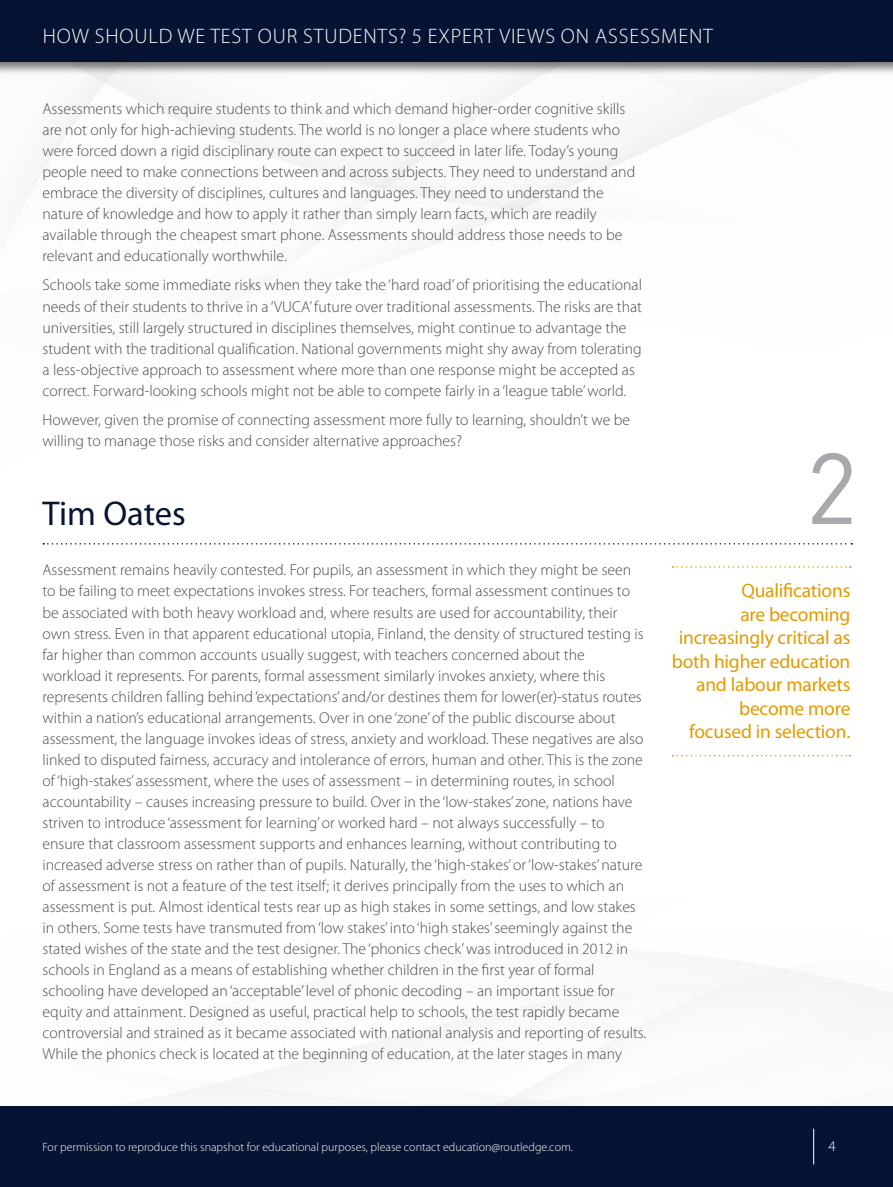
<style>
.page{position:relative;width:893px;height:1187px;background:#fff}
.page>*{position:absolute;margin:0;border:0;box-sizing:border-box;transform-origin:0 0}
.t1{font:105px "Orator Std";color:#a8a9ad}
.t2{font:34.5px "Myriad Pro";color:#071434}
.t3{font:300 21px "Myriad Pro";letter-spacing:.04em;color:#fff}
.t4{font:19.5px/23.4px "Myriad Pro";letter-spacing:-.01em;color:#e29b00;text-align:right}
.t5{font:300 15.75px/21px "Myriad Pro";color:#4b4c4d}
.t6{font:300 15px "Myriad Pro";color:#fff}
.t7{font:300 12px "Myriad Pro";color:#fff}
</style>
<div class="page">
<img style="left:30px;top:76px;width:863px;height:1030px">
<div style="left:0;top:1106px;width:893px;height:80px;background:#071434"></div>
<div style="left:0;top:0;width:893px;height:76px;background:#231f20;opacity:.6"></div>
<div style="left:0;top:0;width:893px;height:62px;background:#071434"></div>
<hr style="left:813px;top:1128px;width:1px;height:36px;background:#fff">
<svg style="left:673px;top:566px;width:178px;height:1px"></svg>
<svg style="left:673px;top:755px;width:178px;height:1px"></svg>
<svg style="left:43px;top:543px;width:809px;height:1px"></svg>
<h3 class="t3" style="left:43px;top:24px;width:672px">HOW SHOULD WE TEST OUR STUDENTS? 5 EXPERT VIEWS ON ASSESSMENT</h3>
<p class="t5" style="left:43px;top:98px;width:594px">Assessments which require students to think and which demand higher-order cognitive skills are not only for high-achieving students. The world is no longer a place where students who were forced down a rigid disciplinary route can expect to succeed in later life. Today’s young people need to make connections between and across subjects. They need to understand and embrace the diversity of disciplines, cultures and languages. They need to understand the nature of knowledge and how to apply it rather than simply learn facts, which are readily available through the cheapest smart phone. Assessments should address those needs to be relevant and educationally worthwhile.</p>
<p class="t5" style="left:43px;top:275px;width:601px">Schools take some immediate risks when they take the ‘hard road’ of prioritising the educational needs of their students to thrive in a ‘VUCA’ future over traditional assessments. The risks are that universities, still largely structured in disciplines themselves, might continue to advantage the student with the traditional qualification. National governments might shy away from tolerating a less-objective approach to assessment where more than one response might be accepted as correct. Forward-looking schools might not be able to compete fairly in a ‘league table’ world.</p>
<p class="t5" style="left:43px;top:409px;width:589px">However, given the promise of connecting assessment more fully to learning, shouldn’t we be willing to manage those risks and consider alternative approaches?</p>
<h2 class="t2" style="left:43px;top:494px;width:145px">Tim Oates</h2>
<p class="t5" style="left:43px;top:560px;width:605px">Assessment remains heavily contested. For pupils, an assessment in which they might be seen to be failing to meet expectations invokes stress. For teachers, formal assessment continues to be associated with both heavy workload and, where results are used for accountability, their own stress. Even in that apparent educational utopia, Finland, the density of structured testing is far higher than common accounts usually suggest, with teachers concerned about the workload it represents. For parents, formal assessment similarly invokes anxiety, where this represents children falling behind ‘expectations’ and/or destines them for lower(er)-status routes within a nation’s educational arrangements. Over in one ‘zone’ of the public discourse about assessment, the language invokes ideas of stress, anxiety and workload. These negatives are also linked to disputed fairness, accuracy and intolerance of errors, human and other. This is the zone of ‘high-stakes’ assessment, where the uses of assessment – in determining routes, in school accountability – causes increasing pressure to build. Over in the ‘low-stakes’ zone, nations have striven to introduce ‘assessment for learning’ or worked hard – not always successfully – to ensure that classroom assessment supports and enhances learning, without contributing to increased adverse stress on rather than of pupils. Naturally, the ‘high-stakes’ or ‘low-stakes’ nature of assessment is not a feature of the test itself; it derives principally from the uses to which an assessment is put. Almost identical tests rear up as high stakes in some settings, and low stakes in others. Some tests have transmuted from ‘low stakes’ into ‘high stakes’ seemingly against the stated wishes of the state and the test designer. The ‘phonics check’ was introduced in 2012 in schools in England as a means of establishing whether children in the first year of formal schooling have developed an ‘acceptable’ level of phonic decoding – an important issue for equity and attainment. Designed as useful, practical help to schools, the test rapidly became controversial and strained as it became associated with national analysis and reporting of results.<br>While the phonics check is located at the beginning of education, at the later stages in many</p>
<h1 class="t1" style="left:800px;top:414px;width:64px">2</h1>
<p class="t4" style="left:672px;top:579px;width:180px">Qualifications<br>are becoming increasingly critical as both higher education and labour markets become more focused in selection.</p>
<p class="t7" style="left:43px;top:1140px;width:532px">For permission to reproduce this snapshot for educational purposes, please contact education@routledge.com.</p>
<p class="t6" style="left:828px;top:1137px;width:9px">4</p>
</div>
